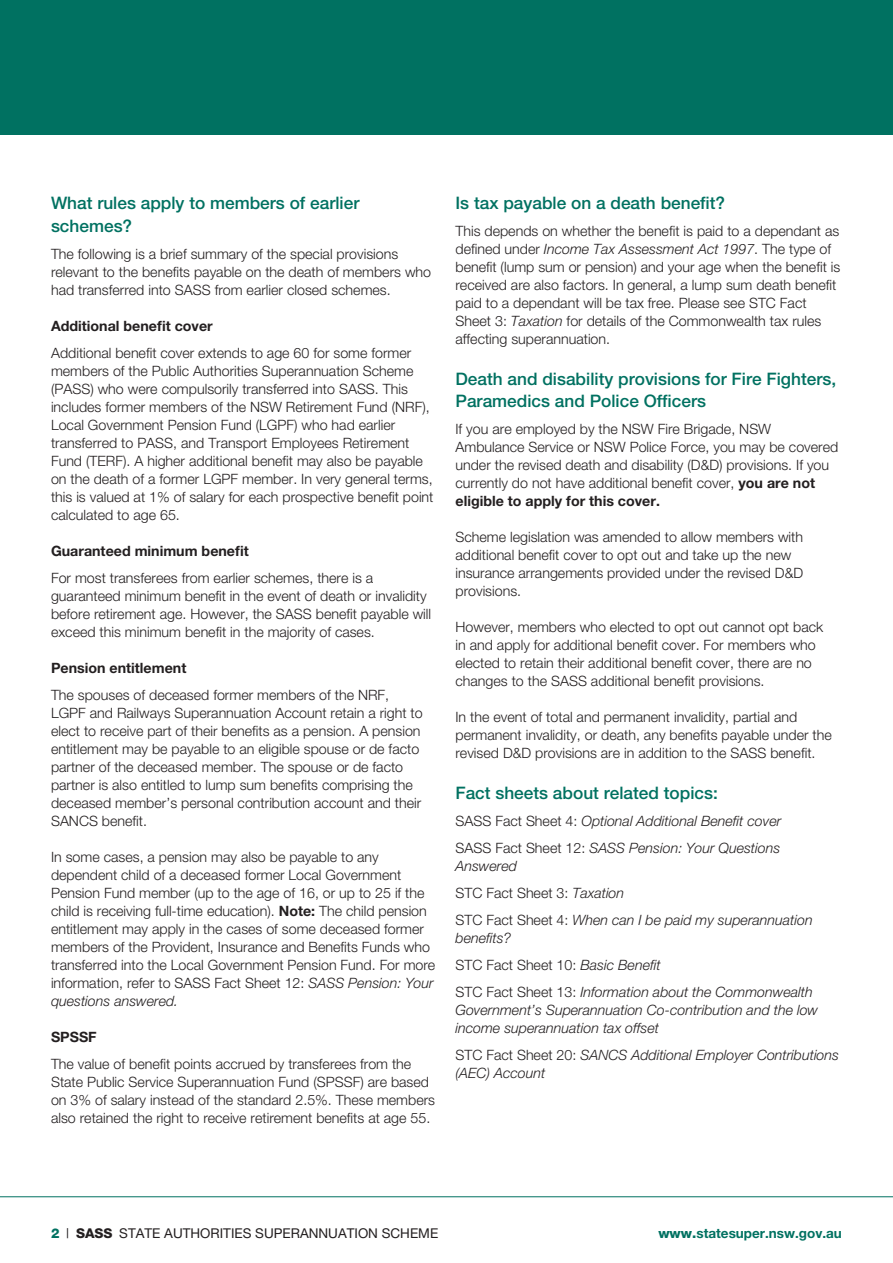
<style>
.page{position:relative;width:893px;height:1263px;background:#fff}
.page>*{position:absolute;margin:0;border:0;box-sizing:border-box;transform-origin:0 0}
.Body_Text_3{font:500 17.25px/22.5px "Helvetica Neue";color:#007161}
.Body_Text_3-2{font:300 14.25px/18px "Helvetica Neue";color:#231f20}
.t1{font:italic 300 14.25px/18px "Helvetica Neue";color:#231f20}
.Body_Text_3-3{font:700 14.25px "Helvetica Neue";color:#231f20}
.t2{font:13.5px "Helvetica Neue";color:#231f20}
.t3{font:700 13.5px "Helvetica Neue";color:#007161}
.s1{font-weight:700}
.s2{font-style:italic}
.s3{font-style:normal}
.s4{font-weight:800;color:#007161}
.s5{font-weight:800}
</style>
<div class="page">
<hr style="left:0;top:1196px;width:893px;height:1px;background:#007161">
<div style="left:0;top:0;width:893px;height:135px;background:#007161"></div>
<p class="Body_Text_3" style="left:51px;top:191px;width:310px">What rules apply to members of earlier schemes?</p>
<p class="Body_Text_3-2" style="left:51px;top:244px;width:382px">The following is a brief summary of the special provisions relevant to the benefits payable on the death of members who had transferred into SASS from earlier closed schemes.</p>
<p class="Body_Text_3-3" style="left:51px;top:317px;width:163px">Additional benefit cover</p>
<p class="Body_Text_3-2" style="left:51px;top:343px;width:384px">Additional benefit cover extends to age 60 for some former members of the Public Authorities Superannuation Scheme (PASS) who were compulsorily transferred into SASS. This includes former members of the NSW Retirement Fund (NRF), Local Government Pension Fund (LGPF) who had earlier transferred to PASS, and Transport Employees Retirement Fund (TERF). A higher additional benefit may also be payable on the death of a former LGPF member. In very general terms, this is valued at 1% of salary for each prospective benefit point calculated to age 65.</p>
<p class="Body_Text_3-3" style="left:51px;top:542px;width:199px">Guaranteed minimum benefit</p>
<p class="Body_Text_3-2" style="left:51px;top:568px;width:382px">For most transferees from earlier schemes, there is a guaranteed minimum benefit in the event of death or invalidity before retirement age. However, the SASS benefit payable will exceed this minimum benefit in the majority of cases.</p>
<p class="Body_Text_3-3" style="left:51px;top:659px;width:137px">Pension entitlement</p>
<p class="Body_Text_3-2" style="left:51px;top:685px;width:373px">The spouses of deceased former members of the NRF, LGPF and Railways Superannuation Account retain a right to elect to receive part of their benefits as a pension. A pension entitlement may be payable to an eligible spouse or de facto partner of the deceased member. The spouse or de facto partner is also entitled to lump sum benefits comprising the deceased member’s personal contribution account and their SANCS benefit.</p>
<p class="Body_Text_3-2" style="left:51px;top:847px;width:386px">In some cases, a pension may also be payable to any dependent child of a deceased former Local Government Pension Fund member (up to the age of 16, or up to 25 if the child is receiving full-time education). <span class="s1">Note:</span> The child pension entitlement may apply in the cases of some deceased former members of the Provident, Insurance and Benefits Funds who transferred into the Local Government Pension Fund. For more information, refer to SASS Fact Sheet 12: <span class="s2">SASS Pension: Your questions answered.</span></p>
<p class="Body_Text_3-3" style="left:51px;top:1028px;width:47px">SPSSF</p>
<p class="Body_Text_3-2" style="left:51px;top:1054px;width:386px">The value of benefit points accrued by transferees from the State Public Service Superannuation Fund (SPSSF) are based on 3% of salary instead of the standard 2.5%. These members also retained the right to receive retirement benefits at age 55.</p>
<p class="Body_Text_3" style="left:455px;top:191px;width:271px">Is tax payable on a death benefit?</p>
<p class="Body_Text_3-2" style="left:455px;top:222px;width:386px">This depends on whether the benefit is paid to a dependant as defined under <span class="s2">Income Tax Assessment Act 1997</span>. The type of benefit (lump sum or pension) and your age when the benefit is received are also factors. In general, a lump sum death benefit paid to a dependant will be tax free. Please see STC Fact Sheet 3: <span class="s2">Taxation</span> for details of the Commonwealth tax rules affecting superannuation.</p>
<p class="Body_Text_3" style="left:455px;top:367px;width:382px">Death and disability provisions for Fire Fighters,<br>Paramedics and Police Officers</p>
<p class="Body_Text_3-2" style="left:455px;top:420px;width:384px">If you are employed by the NSW Fire Brigade, NSW Ambulance Service or NSW Police Force, you may be covered under the revised death and disability (D&amp;D) provisions. If you currently do not have additional benefit cover, <span class="s1">you are not eligible to apply for this cover.</span></p>
<p class="Body_Text_3-2" style="left:455px;top:528px;width:349px">Scheme legislation was amended to allow members with additional benefit cover to opt out and take up the new insurance arrangements provided under the revised D&amp;D provisions.</p>
<p class="Body_Text_3-2" style="left:455px;top:618px;width:369px">However, members who elected to opt out cannot opt back in and apply for additional benefit cover. For members who elected to retain their additional benefit cover, there are no changes to the SASS additional benefit provisions.</p>
<p class="Body_Text_3-2" style="left:455px;top:708px;width:378px">In the event of total and permanent invalidity, partial and permanent invalidity, or death, any benefits payable under the revised D&amp;D provisions are in addition to the SASS benefit.</p>
<p class="Body_Text_3" style="left:455px;top:781px;width:264px">Fact sheets about related topics:</p>
<p class="t1" style="left:455px;top:811px;width:327px"><span class="s3">SASS Fact Sheet 4:</span> Optional Additional Benefit cover</p>
<p class="t1" style="left:455px;top:838px;width:326px"><span class="s3">SASS Fact Sheet 12:</span> SASS Pension: Your Questions<br>Answered</p>
<p class="Body_Text_3-2" style="left:455px;top:883px;width:170px">STC Fact Sheet 3: <span class="s2">Taxation</span></p>
<p class="t1" style="left:455px;top:910px;width:359px"><span class="s3">STC Fact Sheet 4:</span> When can I be paid my superannuation benefits?</p>
<p class="Body_Text_3-2" style="left:455px;top:955px;width:207px">STC Fact Sheet 10: <span class="s2">Basic Benefit</span></p>
<p class="t1" style="left:455px;top:982px;width:364px"><span class="s3">STC Fact Sheet 13:</span> Information about the Commonwealth<br>Government’s Superannuation Co-contribution and the low income superannuation tax offset</p>
<p class="t1" style="left:455px;top:1045px;width:385px"><span class="s3">STC Fact Sheet 20:</span> SANCS Additional Employer Contributions (AEC) Account</p>
<p class="t2" style="left:51px;top:1225px;width:389px"><span class="s4">2</span> | <span class="s5">SASS</span> STATE AUTHORITIES SUPERANNUATION SCHEME</p>
<p class="t3" style="left:658px;top:1224px;width:185px"><span class="s5">www.</span>statesuper.nsw.gov.au</p>
</div>
